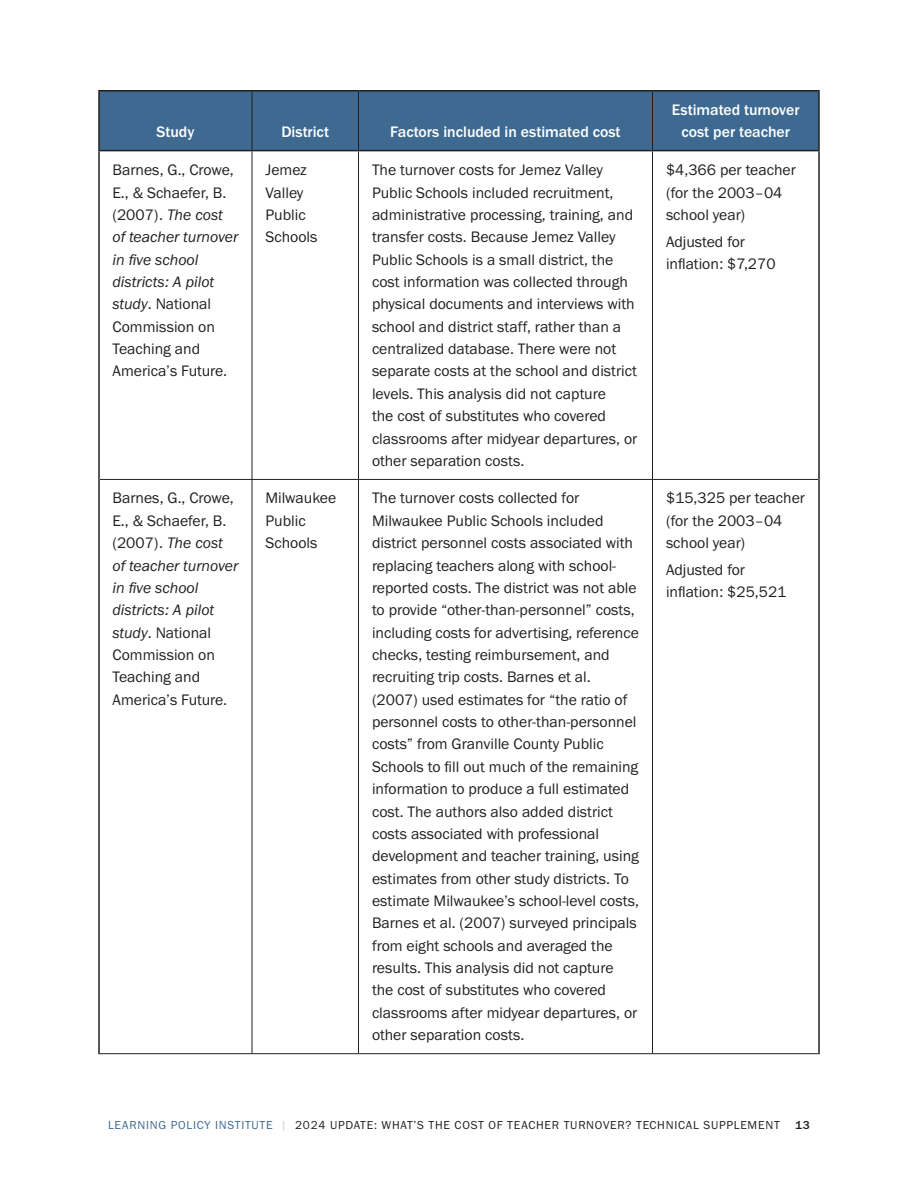
<style>
.page{position:relative;width:918px;height:1188px;background:#fff}
.page>*{position:absolute;margin:0;border:0;box-sizing:border-box;transform-origin:0 0}
.Row_Data__L__10_5_14_91{font:15.75px/22.4px "Franklin Gothic URW Boo";color:#231f20}
.Column_Head__C__10_5_14_91{font:500 15.75px/22.4px "Franklin Gothic URW";color:#fff;text-align:center}
.t1{font:12px "Franklin Gothic URW Boo";letter-spacing:.06em;color:#231f20}
.t2{font:500 12px "Franklin Gothic URW";color:#231f20}
.s1{font-family:"Franklin Gothic URW Boo Ita"}
.s2{color:#3e6a91}
.s3{color:#cbcbcb}
</style>
<div class="page">
<div style="left:100px;top:92px;width:718px;height:58px;background:#3e6a91"></div>
<hr style="left:252px;top:92px;width:1px;height:58px;background:#231f20">
<hr style="left:358px;top:92px;width:1px;height:58px;background:#231f20">
<hr style="left:652px;top:92px;width:1px;height:58px;background:#231f20">
<hr style="left:252px;top:151px;width:1px;height:328px;background:#231f20">
<hr style="left:358px;top:151px;width:1px;height:328px;background:#231f20">
<hr style="left:652px;top:151px;width:1px;height:328px;background:#231f20">
<hr style="left:100px;top:479px;width:152px;height:1px;background:#231f20">
<hr style="left:252px;top:479px;width:106px;height:1px;background:#231f20">
<hr style="left:252px;top:480px;width:1px;height:574px;background:#231f20">
<hr style="left:358px;top:479px;width:294px;height:1px;background:#231f20">
<hr style="left:358px;top:480px;width:1px;height:574px;background:#231f20">
<hr style="left:652px;top:479px;width:166px;height:1px;background:#231f20">
<hr style="left:652px;top:480px;width:1px;height:574px;background:#231f20">
<hr style="left:98px;top:1053px;width:154px;height:1px;background:#231f20">
<hr style="left:252px;top:1053px;width:106px;height:1px;background:#231f20">
<hr style="left:358px;top:1053px;width:294px;height:1px;background:#231f20">
<hr style="left:652px;top:1053px;width:168px;height:1px;background:#231f20">
<hr style="left:98px;top:151px;width:2px;height:328px;background:#231f20">
<hr style="left:818px;top:151px;width:2px;height:328px;background:#231f20">
<hr style="left:98px;top:479px;width:2px;height:575px;background:#231f20">
<hr style="left:818px;top:479px;width:2px;height:575px;background:#231f20">
<hr style="left:98px;top:90px;width:154px;height:2px;background:#231f20">
<hr style="left:98px;top:92px;width:2px;height:58px;background:#231f20">
<hr style="left:252px;top:90px;width:106px;height:2px;background:#231f20">
<hr style="left:358px;top:90px;width:294px;height:2px;background:#231f20">
<hr style="left:652px;top:90px;width:168px;height:2px;background:#231f20">
<hr style="left:818px;top:92px;width:2px;height:58px;background:#231f20">
<hr style="left:98px;top:150px;width:154px;height:1px;background:#231f20">
<hr style="left:252px;top:150px;width:106px;height:1px;background:#231f20">
<hr style="left:358px;top:150px;width:294px;height:1px;background:#231f20">
<hr style="left:652px;top:150px;width:168px;height:1px;background:#231f20">
<p class="Column_Head__C__10_5_14_91" style="left:157px;top:120px;width:39px">Study</p>
<p class="Column_Head__C__10_5_14_91" style="left:281px;top:120px;width:49px">District</p>
<p class="Column_Head__C__10_5_14_91" style="left:390px;top:120px;width:232px">Factors included in estimated cost</p>
<p class="Column_Head__C__10_5_14_91" style="left:672px;top:98px;width:129px">Estimated turnover cost per teacher</p>
<p class="Row_Data__L__10_5_14_91" style="left:112px;top:158px;width:127px">Barnes, G., Crowe,<br>E., &amp; Schaefer, B. (2007). <span class="s1">The cost of teacher turnover in five school districts: A pilot study</span>. National<br>Commission on<br>Teaching and<br>America’s Future.</p>
<p class="Row_Data__L__10_5_14_91" style="left:266px;top:158px;width:53px">Jemez<br>Valley<br>Public<br>Schools</p>
<p class="Row_Data__L__10_5_14_91" style="left:372px;top:158px;width:267px">The turnover costs for Jemez Valley Public Schools included recruitment, administrative processing, training, and transfer costs. Because Jemez Valley Public Schools is a small district, the cost information was collected through physical documents and interviews with school and district staff, rather than a centralized database. There were not separate costs at the school and district levels. This analysis did not capture<br>the cost of substitutes who covered classrooms after midyear departures, or other separation costs.</p>
<p class="Row_Data__L__10_5_14_91" style="left:666px;top:158px;width:131px">$4,366 per teacher (for the 2003–04 school year)</p>
<p class="Row_Data__L__10_5_14_91" style="left:666px;top:230px;width:111px">Adjusted for inflation: $7,270</p>
<p class="Row_Data__L__10_5_14_91" style="left:112px;top:487px;width:127px">Barnes, G., Crowe,<br>E., &amp; Schaefer, B. (2007). <span class="s1">The cost of teacher turnover in five school districts: A pilot study</span>. National<br>Commission on<br>Teaching and<br>America’s Future.</p>
<p class="Row_Data__L__10_5_14_91" style="left:266px;top:487px;width:72px">Milwaukee<br>Public<br>Schools</p>
<p class="Row_Data__L__10_5_14_91" style="left:372px;top:487px;width:269px">The turnover costs collected for Milwaukee Public Schools included district personnel costs associated with replacing teachers along with school&shy;reported costs. The district was not able to provide “other-than-personnel” costs, including costs for advertising, reference checks, testing reimbursement, and recruiting trip costs. Barnes et al. (2007) used estimates for “the ratio of personnel costs to other-than-personnel costs” from Granville County Public Schools to fill out much of the remaining information to produce a full estimated cost. The authors also added district costs associated with professional development and teacher training, using estimates from other study districts. To estimate Milwaukee’s school-level costs, Barnes et al. (2007) surveyed principals from eight schools and averaged the results. This analysis did not capture<br>the cost of substitutes who covered classrooms after midyear departures, or other separation costs.</p>
<p class="Row_Data__L__10_5_14_91" style="left:666px;top:487px;width:141px">$15,325 per teacher (for the 2003–04 school year)</p>
<p class="Row_Data__L__10_5_14_91" style="left:666px;top:558px;width:122px">Adjusted for inflation: $25,521</p>
<p class="t1" style="left:108px;top:1118px;width:363px"><span class="s2">LEARNING POLICY INSTITUTE</span> <span class="s3">|</span> 2024 Update: What’s the Cost</p>
<p class="t1" style="left:488px;top:1118px;width:34px">of Teac</p>
<p class="t1" style="left:536px;top:1118px;width:43px">her Turno</p>
<p class="t1" style="left:603px;top:1118px;width:71px">ver? Technical</p>
<p class="t1" style="left:704px;top:1118px;width:17px">Supplement</p>
<p class="t2" style="left:795px;top:1118px;width:16px">13</p>
</div>
